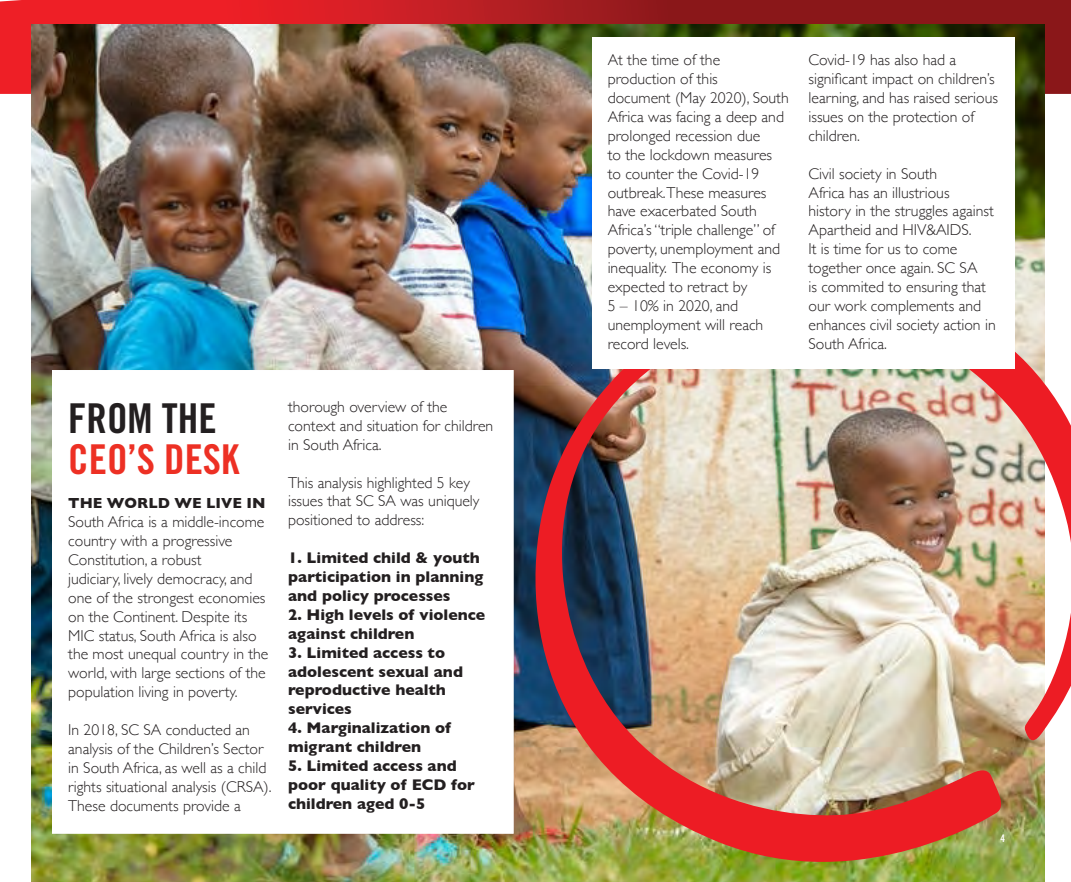
<style>
.page{position:relative;width:1071px;height:882px;background:#fff}
.page>*{position:absolute;margin:0;border:0;box-sizing:border-box;transform-origin:0 0}
.t1{font:41.12px/41.1px "Trade Gothic Bold Cond Twenty";color:#ed3024}
.t2{font:300 15.75px/18.9px "Gill Sans";color:#231f20}
.t3{font:700 15.75px/18.9px "Gill Sans";color:#231f20}
.t4{font:700 14.88px "Gill Sans";color:#231f20}
.t5{font:10.5px "Trade Gothic Bold Cond Twenty";color:#fff}
.s1{color:#231f20}
</style>
<div class="page">
<svg style="left:0;top:0;width:1071px;height:94px;background:#b31e20"></svg>
<img style="left:32px;top:25px;width:1013px;height:857px">
<div style="left:52px;top:370px;width:462px;height:464px;background:#fff;border:1px solid #fff"></div>
<img style="left:517px;top:248px;width:554px;height:634px">
<div style="left:592px;top:38px;width:423px;height:331px;background:#fff"></div>
<p class="t1" style="left:68px;top:397px;width:173px"><span class="s1">FROM THE<br></span>CEO’S DESK</p>
<p class="t4" style="left:68px;top:491px;width:199px">THE WORLD WE LIVE IN</p>
<p class="t2" style="left:68px;top:512px;width:198px">South Africa is a middle-income country with a progressive</p>
<p class="t2" style="left:68px;top:550px;width:202px">Constitution, a robust<br>judiciary, lively democracy, and one of the strongest economies on the Continent. Despite its<br>MIC status, South Africa is also the most unequal country in the world, with large sections of the population living in poverty.</p>
<p class="t2" style="left:68px;top:720px;width:205px">In 2018, SC SA conducted an analysis of the Children’s Sector in South Africa, as well as a child rights situational analysis (CRSA).<br>These documents provide a</p>
<p class="t2" style="left:288px;top:397px;width:161px">thorough overview of the</p>
<p class="t2" style="left:288px;top:416px;width:207px">context and situation for children in South Africa.</p>
<p class="t2" style="left:288px;top:472px;width:193px">This analysis highlighted 5 key issues that SC SA was uniquely positioned to address:</p>
<p class="t3" style="left:288px;top:548px;width:193px">1. Limited child &amp; youth</p>
<p class="t3" style="left:288px;top:567px;width:197px">participation in planning and policy processes</p>
<p class="t3" style="left:288px;top:605px;width:199px">2. High levels of violence against children</p>
<p class="t3" style="left:288px;top:643px;width:176px">3. Limited access to adolescent sexual and reproductive health services</p>
<p class="t3" style="left:288px;top:718px;width:164px">4. Marginalization of migrant children</p>
<p class="t3" style="left:288px;top:756px;width:188px">5. Limited access and poor quality of ECD for children aged 0-5</p>
<p class="t2" style="left:608px;top:50px;width:183px">At the time of the production of this<br>document (May 2020), South<br>Africa was facing a deep and prolonged recession due<br>to the lockdown measures to counter the Covid-19 outbreak.These measures have exacerbated South</p>
<p class="t2" style="left:608px;top:220px;width:174px">Africa’s “triple challenge” of poverty, unemployment and inequality. The economy is expected to retract by</p>
<p class="t2" style="left:608px;top:296px;width:132px">5 – 10% in 2020, and</p>
<p class="t2" style="left:608px;top:315px;width:157px">unemployment will reach</p>
<p class="t2" style="left:608px;top:333px;width:83px">record levels.</p>
<p class="t2" style="left:808px;top:50px;width:149px">Covid-19 has also had a</p>
<p class="t2" style="left:808px;top:69px;width:191px">significant impact on children’s learning, and has raised serious issues on the protection of children.</p>
<p class="t2" style="left:808px;top:163px;width:143px">Civil society in South<br>Africa has an illustrious</p>
<p class="t2" style="left:808px;top:201px;width:187px">history in the struggles against<br>Apartheid and HIV&amp;AIDS.</p>
<p class="t2" style="left:808px;top:239px;width:189px">It is time for us to come together once again. SC SA<br>is commited to ensuring that our work complements and enhances civil society action in<br>South Africa.</p>
<p class="t5" style="left:1001px;top:832px;width:6px">4</p>
</div>
